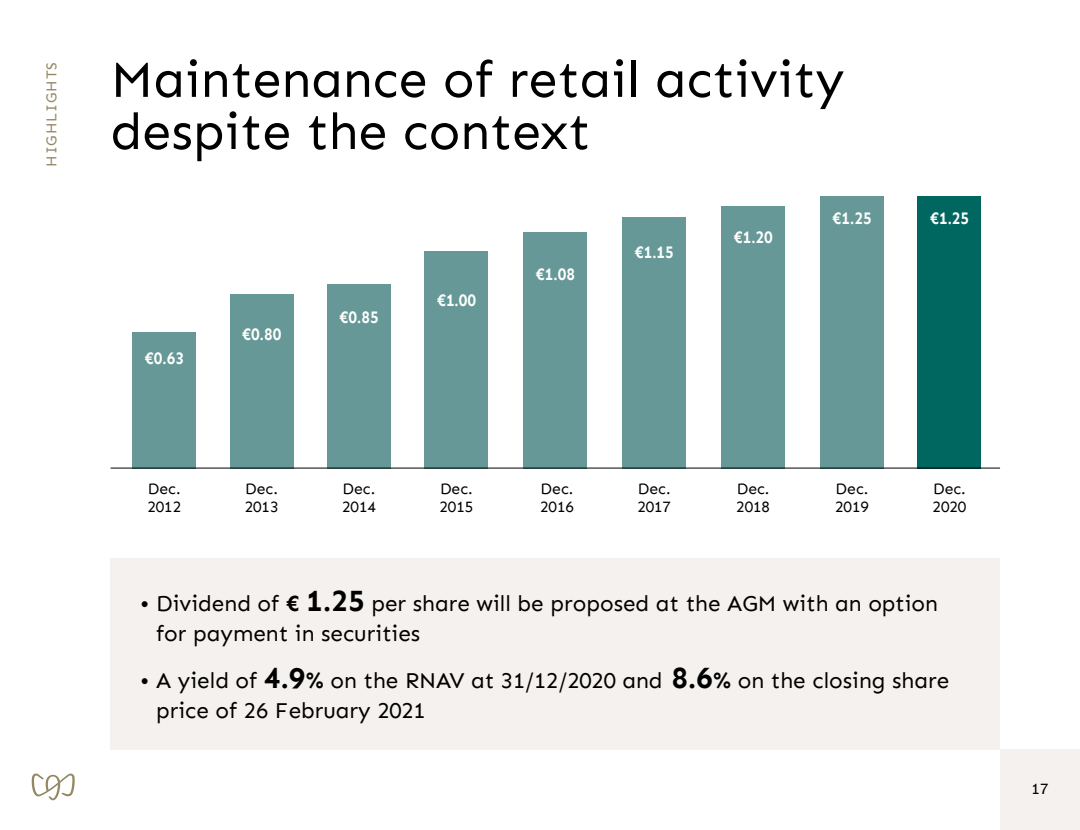
<style>
.page{position:relative;width:1080px;height:830px;background:#fff}
.page>*{position:absolute;margin:0;border:0;box-sizing:border-box;transform-origin:0 0}
.t1{font:52.05px/52.1px "Sen";color:#000}
.t2{font:22.5px/30px "Sen";color:#000}
.t3{font:700 17.1px "Sen";color:#fff;scale:.9 1}
.t4{font:15.6px/18px "Sen";color:#000}
.t5{font:15px "Sen";letter-spacing:.06em;color:#938864}
.s1{font-weight:700}
.s2{font-weight:700;font-size:30px}
</style>
<div class="page">
<div style="left:133px;top:332px;width:63px;height:136px;background:#659896"></div>
<div style="left:230px;top:294px;width:63px;height:174px;background:#659896"></div>
<div style="left:327px;top:284px;width:64px;height:184px;background:#659896"></div>
<div style="left:425px;top:251px;width:63px;height:217px;background:#659896"></div>
<div style="left:524px;top:231px;width:63px;height:237px;background:#659896"></div>
<div style="left:623px;top:217px;width:63px;height:251px;background:#659896"></div>
<div style="left:722px;top:206px;width:63px;height:262px;background:#659896"></div>
<div style="left:820px;top:196px;width:64px;height:272px;background:#659896"></div>
<div style="left:918px;top:196px;width:63px;height:272px;background:#006760"></div>
<hr style="left:111px;top:467px;width:889px;height:1px;background:#000">
<div style="left:1000px;top:749px;width:80px;height:80px;background:#f4f1ee"></div>
<svg style="left:32px;top:773px;width:43px;height:27px"></svg>
<div style="left:111px;top:558px;width:889px;height:191px;background:#f4f1ee"></div>
<p class="t5" style="left:43px;top:166px;width:106px;rotate:-90deg">HIGHLIGHTS</p>
<h1 class="t1" style="left:111px;top:53px;width:735px">Maintenance of retail activity despite the context</h1>
<p class="t3" style="left:145px;top:348px;width:45px">€0.63</p>
<p class="t3" style="left:242px;top:324px;width:45px">€0.80</p>
<p class="t3" style="left:339px;top:307px;width:45px">€0.85</p>
<p class="t3" style="left:437px;top:290px;width:45px">€1.00</p>
<p class="t3" style="left:536px;top:264px;width:45px">€1.08</p>
<p class="t3" style="left:635px;top:242px;width:45px">€1.15</p>
<p class="t3" style="left:733px;top:228px;width:45px">€1.20</p>
<p class="t3" style="left:832px;top:208px;width:45px">€1.25</p>
<p class="t3" style="left:930px;top:208px;width:45px">€1.25</p>
<p class="t4" style="left:147px;top:479px;width:35px">Dec.<br>2012</p>
<p class="t4" style="left:245px;top:479px;width:35px">Dec.<br>2013</p>
<p class="t4" style="left:342px;top:479px;width:35px">Dec.<br>2014</p>
<p class="t4" style="left:440px;top:479px;width:35px">Dec.<br>2015</p>
<p class="t4" style="left:540px;top:479px;width:35px">Dec.<br>2016</p>
<p class="t4" style="left:637px;top:479px;width:35px">Dec.<br>2017</p>
<p class="t4" style="left:736px;top:479px;width:35px">Dec.<br>2018</p>
<p class="t4" style="left:835px;top:479px;width:35px">Dec.<br>2019</p>
<p class="t4" style="left:933px;top:479px;width:35px">Dec.<br>2020</p>
<p class="t2" style="left:156px;top:588px;width:783px;text-indent:-16px">• Dividend of <span class="s1">€</span> <span class="s2">1.25</span> per share will be proposed at the AGM with an option for payment in securities</p>
<p class="t2" style="left:156px;top:665px;width:795px;text-indent:-16px">• A yield of <span class="s2">4.9</span><span class="s1">%</span> on the RNAV at 31/12/2020 and <span class="s2">8.6</span><span class="s1">%</span> on the closing share price of 26 February 2021</p>
<p class="t4" style="left:1032px;top:779px;width:18px">17</p>
</div>
